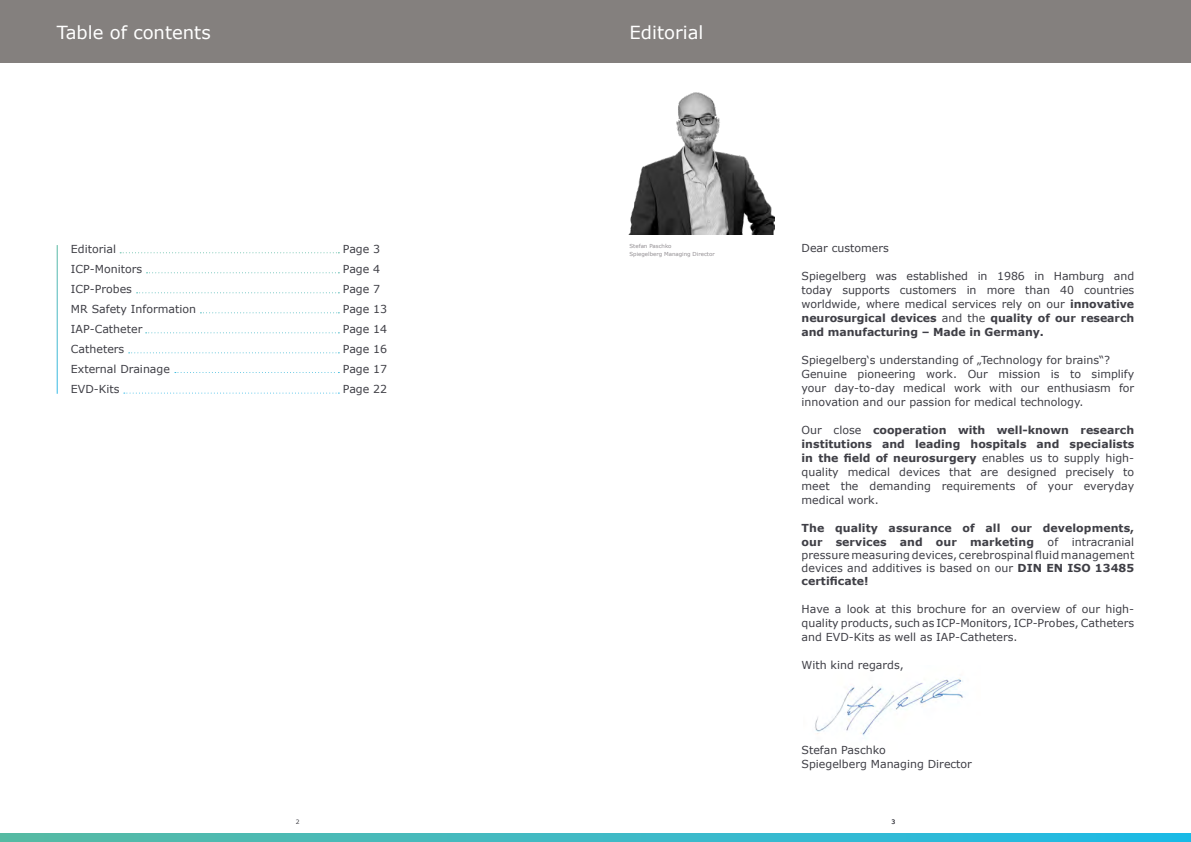
<style>
.page{position:relative;width:1191px;height:842px;background:#fff}
.page>*{position:absolute;margin:0;border:0;box-sizing:border-box;transform-origin:0 0}
.t1{font:18px "Verdana";color:#fff}
.t2{font:11px/14px "Verdana";color:#3f3f46;text-align:justify}
.t3{font:6px "Verdana";color:#3f3f46}
.t4{font:5.5px/8px "Verdana";color:#928e92}
.s1{font-weight:700}
</style>
<div class="page">
<img style="left:815px;top:678px;width:148px;height:58px">
<div style="left:0;top:0;width:1191px;height:62px;background:#84807e"></div>
<svg style="left:0;top:833px;width:1191px;height:9px;background:#3cbac5"></svg>
<img style="left:629px;top:92px;width:145px;height:142px">
<svg style="left:120px;top:252px;width:219px;height:1px"></svg>
<svg style="left:146px;top:272px;width:193px;height:1px"></svg>
<svg style="left:200px;top:312px;width:139px;height:1px"></svg>
<svg style="left:146px;top:332px;width:193px;height:1px"></svg>
<svg style="left:175px;top:372px;width:164px;height:1px"></svg>
<svg style="left:129px;top:352px;width:210px;height:1px"></svg>
<svg style="left:124px;top:393px;width:215px;height:1px"></svg>
<svg style="left:137px;top:292px;width:202px;height:1px"></svg>
<h1 class="t1" style="left:57px;top:20px;width:155px">Table of contents</h1>
<h1 class="t1" style="left:629px;top:20px;width:75px">Editorial</h1>
<p class="t2" style="left:71px;top:242px;width:47px">Editorial</p>
<p class="t2" style="left:343px;top:242px;width:39px">Page 3</p>
<p class="t2" style="left:71px;top:262px;width:73px">ICP-Monitors</p>
<p class="t2" style="left:343px;top:262px;width:39px">Page 4</p>
<p class="t2" style="left:71px;top:282px;width:63px">ICP-Probes</p>
<p class="t2" style="left:343px;top:282px;width:39px">Page 7</p>
<p class="t2" style="left:71px;top:302px;width:127px">MR Safety Information</p>
<p class="t2" style="left:343px;top:302px;width:46px">Page 13</p>
<p class="t2" style="left:71px;top:322px;width:73px">IAP-Catheter</p>
<p class="t2" style="left:343px;top:322px;width:46px">Page 14</p>
<p class="t2" style="left:71px;top:342px;width:55px">Catheters</p>
<p class="t2" style="left:343px;top:342px;width:46px">Page 16</p>
<p class="t2" style="left:71px;top:362px;width:101px">External Drainage</p>
<p class="t2" style="left:343px;top:362px;width:46px">Page 17</p>
<p class="t2" style="left:71px;top:382px;width:50px">EVD-Kits</p>
<p class="t2" style="left:343px;top:382px;width:46px">Page 22</p>
<p class="t4" style="left:629px;top:242px;width:87px">Stefan Paschko<br>Spiegelberg Managing Director</p>
<p class="t2" style="left:801px;top:241px;width:89px">Dear customers</p>
<p class="t2" style="left:801px;top:269px;width:334px">Spiegelberg was established in 1986 in Hamburg and today supports customers in more than 40 countries worldwide, where medical services rely on our <span class="s1">innovative neurosurgical devices</span> and the <span class="s1">quality of our research and manufacturing – Made in Germany.</span></p>
<p class="t2" style="left:801px;top:353px;width:334px;text-align:left">Spiegelberg‘s understanding of „Technology for brains“?<br>Genuine pioneering work. Our mission is to simplify your day-to-day medical work with our enthusiasm for innovation and our passion for medical technology.</p>
<p class="t2" style="left:801px;top:423px;width:334px">Our close <span class="s1">cooperation with well-known research institutions and leading hospitals and specialists in the field of neurosurgery</span> enables us to supply high&shy;quality medical devices that are designed precisely to meet the demanding requirements of your everyday medical work.</p>
<p class="t2" style="left:801px;top:522px;width:334px;line-height:13.2px"><span class="s1">The quality assurance of all our developments, our services and our marketing</span> of intracranial pressure measuring devices, cerebrospinal fluid management devices and additives is based on our <span class="s1">DIN EN ISO 13485 certificate!</span></p>
<p class="t2" style="left:801px;top:602px;width:334px">Have a look at this brochure for an overview of our high&shy;quality products, such as ICP-Monitors, ICP-Probes, Catheters and EVD-Kits as well as IAP-Catheters.</p>
<p class="t2" style="left:801px;top:658px;width:104px">With kind regards,</p>
<p class="t2" style="left:801px;top:742px;width:172px">Stefan Paschko<br>Spiegelberg Managing Director</p>
<p class="t3" style="left:296px;top:817px;width:5px">2</p>
<p class="t3" style="left:891px;top:817px;width:5px">3</p>
</div>
